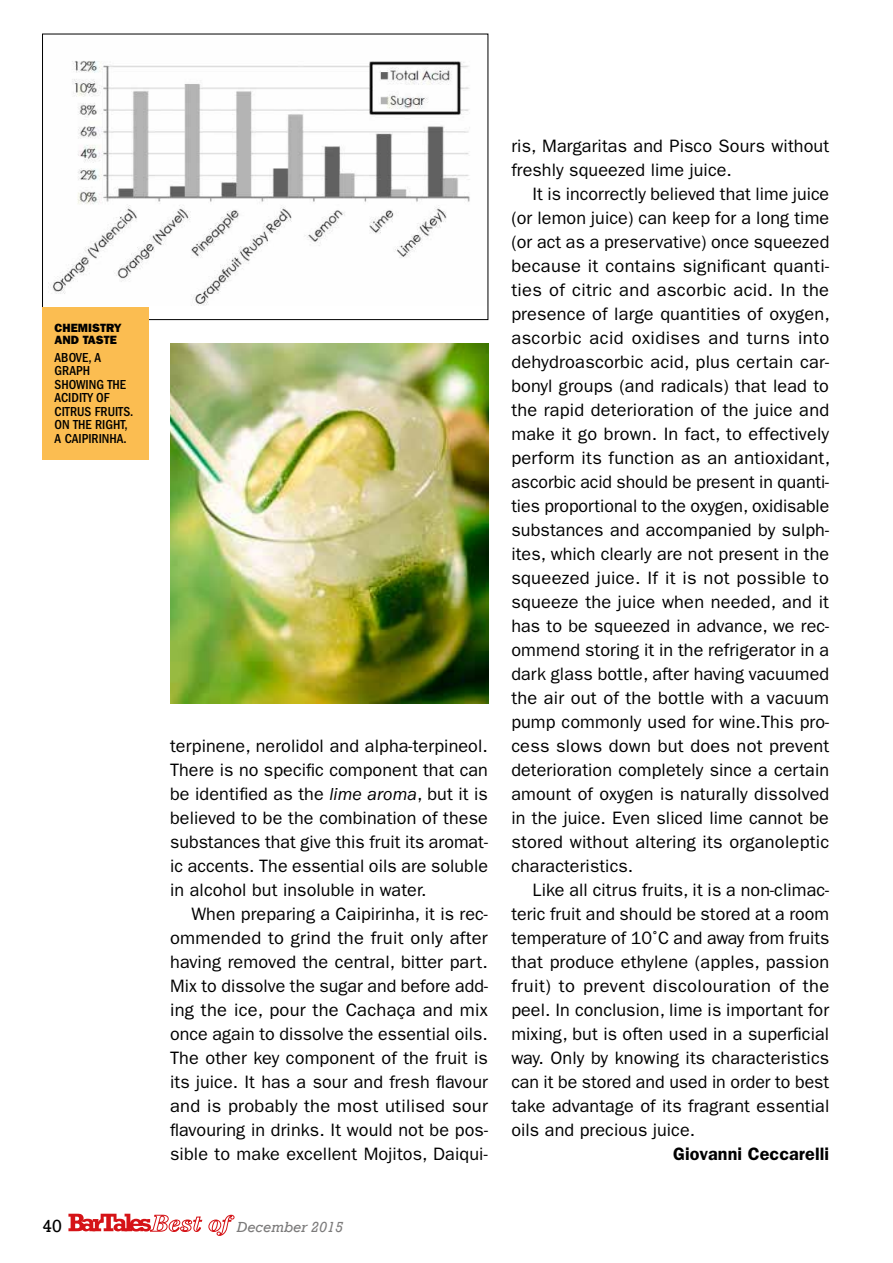
<style>
.page{position:relative;width:893px;height:1263px;background:#fff}
.page>*{position:absolute;margin:0;border:0;box-sizing:border-box;transform-origin:0 0}
.t1{font:18px/24px "ITC Franklin Gothic Std";letter-spacing:.005em;color:#000;text-align:justify}
.t2{font:600 18px "ITC Franklin Gothic Std";letter-spacing:.005em;color:#000}
.t3{font:18px "Rockwell";color:#000}
.t4{font:italic 15px "Rockwell";color:#7c7b7b}
.t5{font:500 condensed 13.5px/13.5px "ITC Franklin Gothic Std";color:#000}
.t6{font:12px/12px "ITC Franklin Gothic Std Hvy";color:#000}
.s1{font-style:italic}
</style>
<div class="page">
<svg style="left:68px;top:1214px;width:167px;height:22px"></svg>
<img style="left:48px;top:61px;width:422px;height:244px">
<div style="left:42px;top:34px;width:446px;height:286px;border:1px solid #000"></div>
<img style="left:170px;top:344px;width:319px;height:360px">
<div style="left:42px;top:307px;width:106px;height:152px;background:#fbbd51"></div>
<p class="t6" style="left:55px;top:322px;width:69px">CHEMISTRY<br>AND TASTE</p>
<p class="t5" style="left:55px;top:350px;width:80px">ABOVE, A<br>GRAPH<br>SHOWING THE<br>ACIDITY OF<br>CITRUS FRUITS.<br>ON THE RIGHT,<br>A CAIPIRINHA.</p>
<p class="t1" style="left:170px;top:734px;width:319px">terpinene, nerolidol and alpha-terpineol.<br>There is no specific component that can be identified as the <span class="s1">lime aroma</span>, but it is believed to be the combination of these substances that give this fruit its aromat&shy;ic accents. The essential oils are soluble in alcohol but insoluble in water.</p>
<p class="t1" style="left:170px;top:902px;width:319px;text-indent:21px">When preparing a Caipirinha, it is rec&shy;ommended to grind the fruit only after having removed the central, bitter part.<br>Mix to dissolve the sugar and before add&shy;ing the ice, pour the Cachaça and mix once again to dissolve the essential oils.<br>The other key component of the fruit is its juice. It has a sour and fresh flavour and is probably the most utilised sour flavouring in drinks. It would not be pos&shy;sible to make excellent Mojitos, Daiqui-</p>
<p class="t3" style="left:43px;top:1215px;width:21px">40</p>
<p class="t4" style="left:237px;top:1218px;width:108px">December 2015</p>
<p class="t1" style="left:511px;top:134px;width:319px">ris, Margaritas and Pisco Sours without freshly squeezed lime juice.</p>
<p class="t1" style="left:511px;top:182px;width:320px;text-indent:21px">It is incorrectly believed that lime juice (or lemon juice) can keep for a long time (or act as a preservative) once squeezed because it contains significant quanti&shy;ties of citric and ascorbic acid. In the presence of large quantities of oxygen, ascorbic acid oxidises and turns into dehydroascorbic acid, plus certain car&shy;bonyl groups (and radicals) that lead to the rapid deterioration of the juice and make it go brown. In fact, to effectively perform its function as an antioxidant, ascorbic acid should be present in quanti&shy;ties proportional to the oxygen, oxidisable substances and accompanied by sulph&shy;ites, which clearly are not present in the squeezed juice. If it is not possible to squeeze the juice when needed, and it has to be squeezed in advance, we rec&shy;ommend storing it in the refrigerator in a dark glass bottle, after having vacuumed the air out of the bottle with a vacuum pump commonly used for wine.This pro&shy;cess slows down but does not prevent deterioration completely since a certain amount of oxygen is naturally dissolved in the juice. Even sliced lime cannot be stored without altering its organoleptic characteristics.</p>
<p class="t1" style="left:511px;top:878px;width:320px;text-indent:21px">Like all citrus fruits, it is a non-climac&shy;teric fruit and should be stored at a room temperature of 10˚C and away from fruits that produce ethylene (apples, passion fruit) to prevent discolouration of the peel. In conclusion, lime is important for mixing, but is often used in a superficial way. Only by knowing its characteristics can it be stored and used in order to best take advantage of its fragrant essential oils and precious juice.</p>
<p class="t2" style="left:673px;top:1143px;width:158px">Giovanni Ceccarelli</p>
</div>
